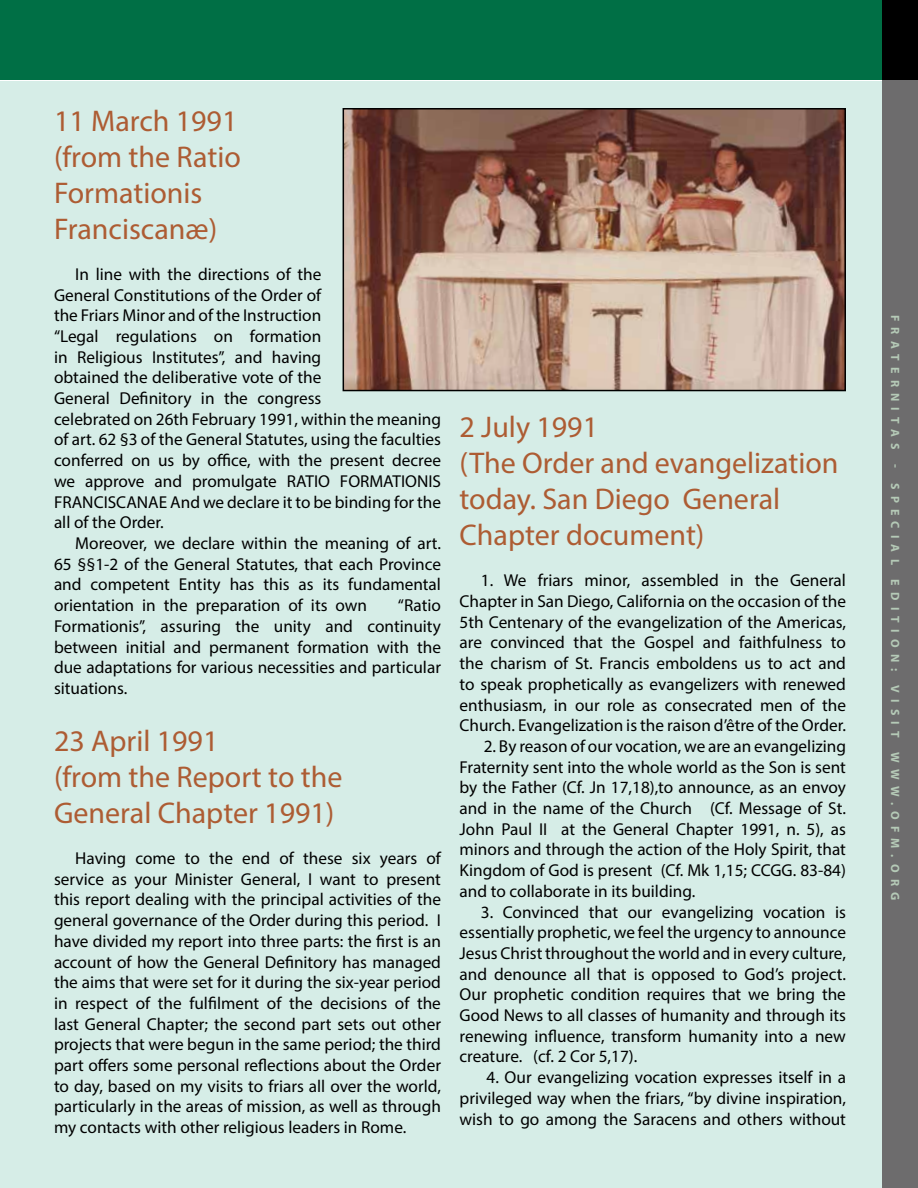
<style>
.page{position:relative;width:918px;height:1188px;background:#fff}
.page>*{position:absolute;margin:0;border:0;box-sizing:border-box;transform-origin:0 0}
.t1{font:30px/36px "Myriad Pro";color:#ad5c33}
.t2{font:17.25px/20.7px "Myriad Pro";color:#000;text-align:justify}
.t3{font:700 12px "Myriad Pro";letter-spacing:.52em;color:#b5cab7}
</style>
<div class="page">
<div style="left:882px;top:80px;width:36px;height:1108px;background:#6d6c6d"></div>
<div style="left:882px;top:0;width:36px;height:80px;background:#000"></div>
<div style="left:0;top:0;width:882px;height:80px;background:#006f45"></div>
<div style="left:0;top:81px;width:882px;height:1107px;background:#d6ede7"></div>
<img style="left:346px;top:111px;width:497px;height:277px">
<div style="left:343px;top:108px;width:503px;height:283px;border:2px solid #000"></div>
<h1 class="t1" style="left:54px;top:102px;width:188px">11 March 1991 (from the Ratio<br>Formationis<br>Franciscanæ)</h1>
<p class="t2" style="left:54px;top:263px;width:389px;text-align:left;text-indent:21px">In line with the directions of the<br>General Constitutions of the Order of<br>the Friars Minor and of the Instruction<br>“Legal regulations on formation<br>in Religious Institutes”, and having<br>obtained the deliberative vote of the<br>General Definitory in the congress<br>celebrated on 26th February 1991, within the meaning of art. 62 §3 of the General Statutes, using the faculties conferred on us by office, with the present decree we approve and promulgate RATIO FORMATIONIS FRANCISCANAE And we declare it to be binding for the all of the Order.</p>
<p class="t2" style="left:54px;top:533px;width:389px;text-indent:21px">Moreover, we declare within the meaning of art.<br>65 §§1-2 of the General Statutes, that each Province and competent Entity has this as its fundamental orientation in the preparation of its own</p>
<p class="t2" style="left:54px;top:595px;width:389px;text-indent:344px">“Ratio Formationis”, assuring the unity and continuity between initial and permanent formation with the due adaptations for various necessities and particular situations.</p>
<h1 class="t1" style="left:54px;top:722px;width:290px">23 April 1991<br>(from the Report to the<br>General Chapter 1991)</h1>
<p class="t2" style="left:54px;top:848px;width:389px;text-indent:21px">Having come to the end of these six years of service as your Minister General, I want to present this report dealing with the principal activities of the general governance of the Order during this period. I have divided my report into three parts: the first is an account of how the General Definitory has managed the aims that were set for it during the six-year period in respect of the fulfilment of the decisions of the last General Chapter; the second part sets out other projects that were begun in the same period; the third part offers some personal reflections about the Order to day, based on my visits to friars all over the world, particularly in the areas of mission, as well as through my contacts with other religious leaders in Rome.</p>
<h1 class="t1" style="left:460px;top:408px;width:380px">2 July 1991<br>(The Order and evangelization today. San Diego General<br>Chapter document)</h1>
<p class="t2" style="left:460px;top:570px;width:388px;text-indent:21px">1. We friars minor, assembled in the General Chapter in San Diego, California on the occasion of the 5th Centenary of the evangelization of the Americas, are convinced that the Gospel and faithfulness to the charism of St. Francis emboldens us to act and to speak prophetically as evangelizers with renewed enthusiasm, in our role as consecrated men of the Church. Evangelization is the raison d’être of the Order.</p>
<p class="t2" style="left:460px;top:736px;width:388px;text-indent:24px">2. By reason of our vocation, we are an evangelizing Fraternity sent into the whole world as the Son is sent by the Father (Cf. Jn 17,18),to announce, as an envoy and in the name of the Church (Cf. Message of St.<br>John Paul II at the General Chapter 1991, n. 5), as minors and through the action of the Holy Spirit, that Kingdom of God is present (Cf. Mk 1,15; CCGG. 83-84) and to collaborate in its building.</p>
<p class="t2" style="left:460px;top:901px;width:388px;text-indent:21px">3. Convinced that our evangelizing vocation is essentially prophetic, we feel the urgency to announce Jesus Christ throughout the world and in every culture, and denounce all that is opposed to God’s project.<br>Our prophetic condition requires that we bring the Good News to all classes of humanity and through its renewing influence, transform humanity into a new creature. (cf. 2 Cor 5,17).</p>
<p class="t2" style="left:460px;top:1067px;width:388px;text-indent:27px">4. Our evangelizing vocation expresses itself in a privileged way when the friars, “by divine inspiration, wish to go among the Saracens and others without</p>
<p class="t3" style="left:903px;top:315px;width:587px;rotate:90deg">FRATERNITAS - SPECIAL EDITION: VISIT WWW.OFM.ORG</p>
</div>
